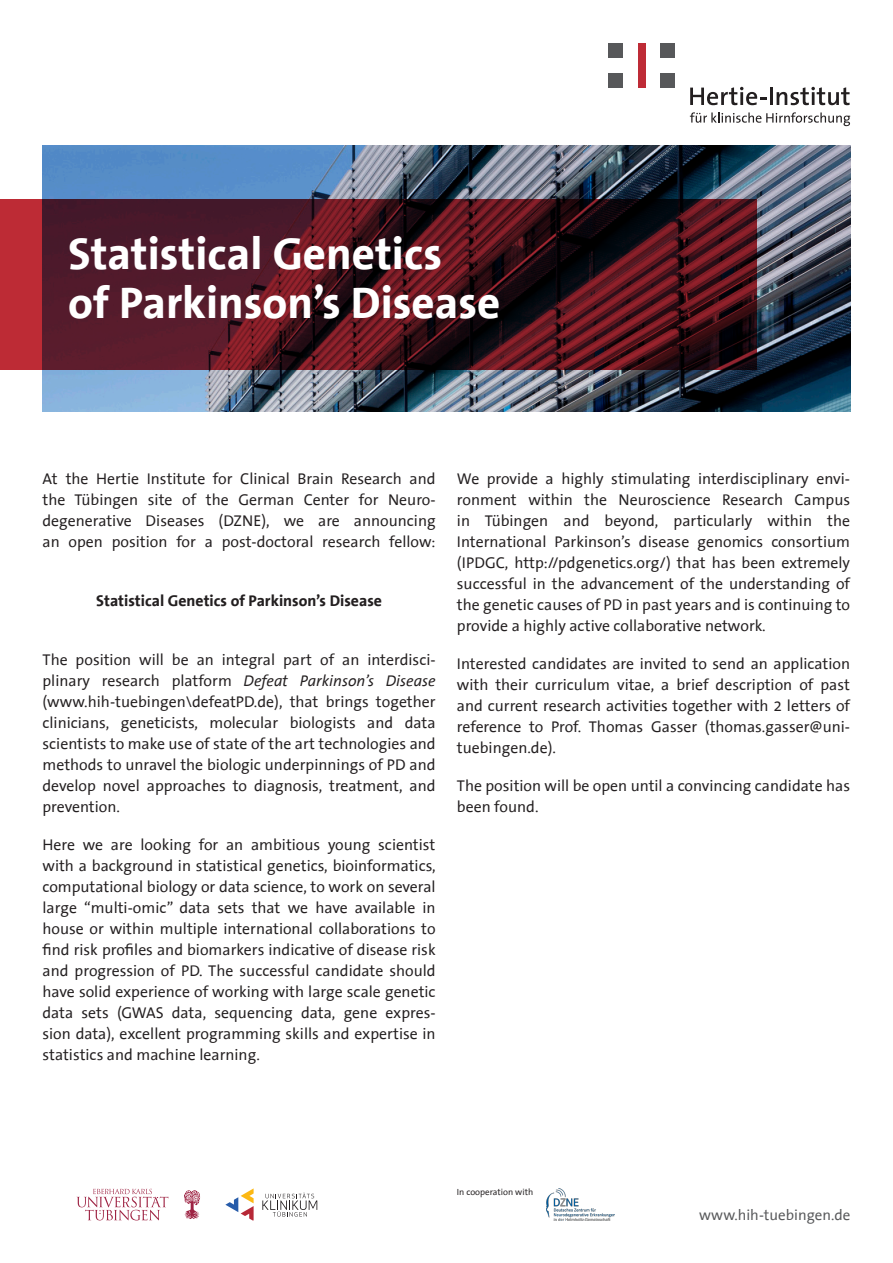
<style>
.page{position:relative;width:893px;height:1263px;background:#fff}
.page>*{position:absolute;margin:0;border:0;box-sizing:border-box;transform-origin:0 0}
.t1{font:700 45px/49.5px "The Sans Office";color:#fff}
.t2{font:15.75px/21px "The Sans Office";color:#231f20;text-align:justify}
.t3{font:700 15.75px "The Sans Office";color:#231f20}
.t4{font:15px "The Sans Office";color:#57585a}
.t5{font:9px "The Sans Office";color:#231f20}
.s1{font-style:italic}
</style>
<div class="page">
<img style="left:43px;top:146px;width:807px;height:265px">
<svg style="left:0;top:200px;width:757px;height:170px;background:#4f1520"></svg>
<svg style="left:77px;top:1189px;width:91px;height:31px"></svg>
<svg style="left:184px;top:1190px;width:16px;height:29px"></svg>
<div style="left:638px;top:43px;width:7px;height:45px;background:#be2b36"></div>
<div style="left:660px;top:73px;width:15px;height:15px;background:#57585a"></div>
<div style="left:660px;top:43px;width:15px;height:15px;background:#57585a"></div>
<div style="left:608px;top:73px;width:15px;height:15px;background:#57585a"></div>
<div style="left:608px;top:43px;width:15px;height:15px;background:#57585a"></div>
<svg style="left:690px;top:112px;width:160px;height:14px"></svg>
<svg style="left:690px;top:87px;width:159px;height:18px"></svg>
<svg style="left:225px;top:1188px;width:29px;height:32px"></svg>
<svg style="left:262px;top:1193px;width:55px;height:24px"></svg>
<img style="left:546px;top:1188px;width:69px;height:32px">
<h1 class="t1" style="left:68px;top:230px;width:434px">Statistical Genetics<br>of Parkinson’s Disease</h1>
<p class="t2" style="left:43px;top:469px;width:395px">At the Hertie Institute for Clinical Brain Research and the Tübingen site of the German Center for Neuro&shy;degenerative Diseases (DZNE), we are announcing an open position for a post-doctoral research fellow:</p>
<p class="t3" style="left:96px;top:593px;width:287px">Statistical Genetics of Parkinson’s Disease</p>
<p class="t2" style="left:43px;top:650px;width:395px">The position will be an integral part of an interdisci&shy;plinary research platform <span class="s1">Defeat Parkinson’s Disease </span>(www.hih-tuebingen\defeatPD.de), that brings together clinicians, geneticists, molecular biologists and data scientists to make use of state of the art technologies and methods to unravel the biologic underpinnings of PD and develop novel approaches to diagnosis, treatment, and prevention.</p>
<p class="t2" style="left:43px;top:835px;width:395px">Here we are looking for an ambitious young scientist with a background in statistical genetics, bioinformatics, computational biology or data science, to work on several large “multi-omic” data sets that we have available in house or within multiple international collaborations to find risk profiles and biomarkers indicative of disease risk and progression of PD. The successful candidate should have solid experience of working with large scale genetic data sets (GWAS data, sequencing data, gene expres&shy;sion data), excellent programming skills and expertise in statistics and machine learning.</p>
<p class="t2" style="left:457px;top:469px;width:395px">We provide a highly stimulating interdisciplinary envi&shy;ronment within the Neuroscience Research Campus in Tübingen and beyond, particularly within the International Parkinson’s disease genomics consortium (IPDGC, http://pdgenetics.org/) that has been extremely successful in the advancement of the understanding of the genetic causes of PD in past years and is continuing to provide a highly active collaborative network.</p>
<p class="t2" style="left:457px;top:654px;width:395px">Interested candidates are invited to send an application with their curriculum vitae, a brief description of past and current research activities together with 2 letters of reference to Prof. Thomas Gasser (thomas.gasser@uni&shy;tuebingen.de).</p>
<p class="t2" style="left:457px;top:776px;width:395px">The position will be open until a convincing candidate has been found.</p>
<p class="t5" style="left:457px;top:1187px;width:78px">In cooperation with</p>
<p class="t4" style="left:699px;top:1207px;width:153px">www.hih-tuebingen.de</p>
</div>
